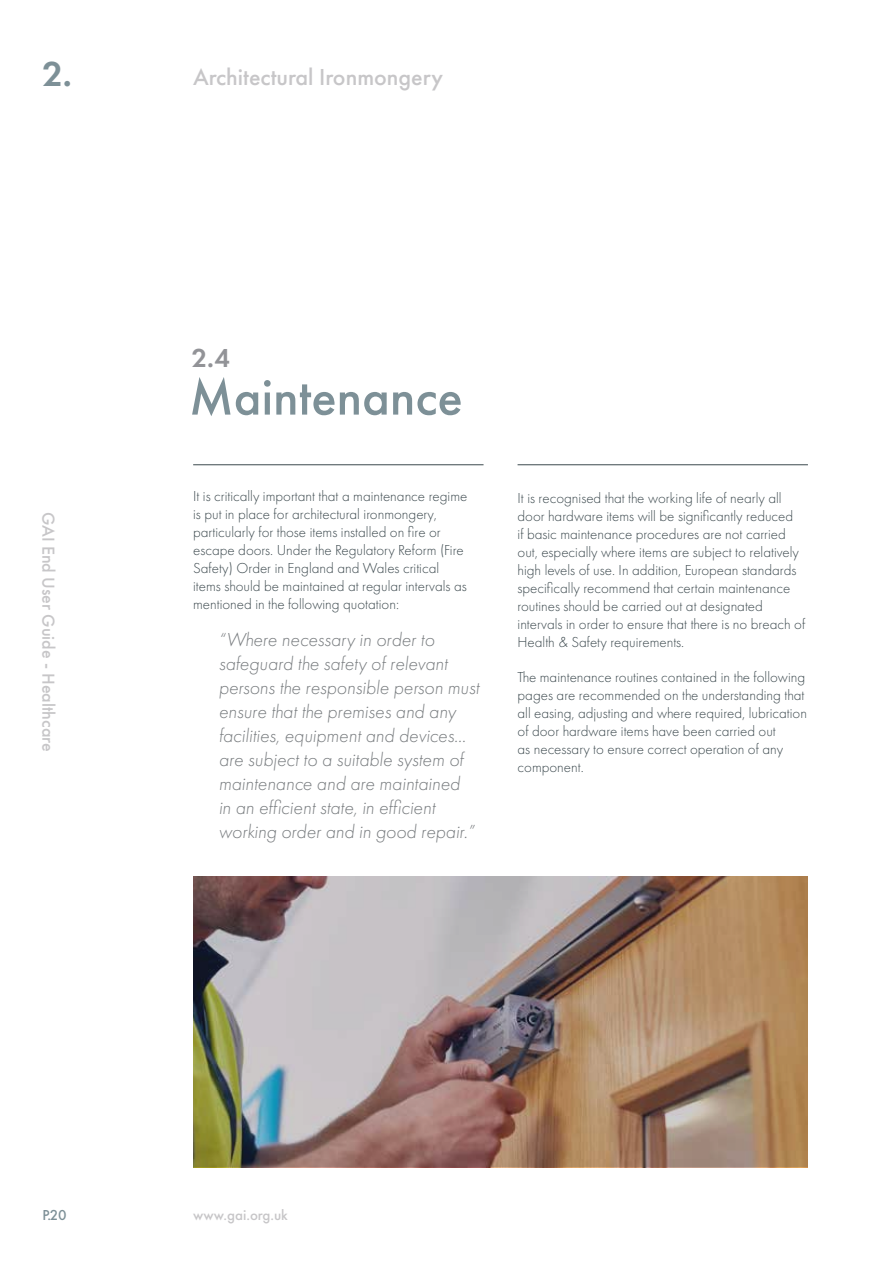
<style>
.page{position:relative;width:893px;height:1263px;background:#fff}
.page>*{position:absolute;margin:0;border:0;box-sizing:border-box;transform-origin:0 0}
.t1{font:500 52.5px "Futura PT";color:#7d9097}
.t2{font:600 36px "Futura PT";color:#7d9097}
.t3{font:600 27px "Futura PT";color:#929397}
.t4{font:500 24px "Futura PT";color:#c7c6c8}
.t5{font:italic 300 19.5px/24px "Futura PT";color:#777b7e}
.t6{font:500 18px "Futura PT";color:#c7c6c8}
.t7{font:300 15px/18px "Futura PT";color:#3c494e}
.t8{font:500 15px "Futura PT";color:#c7c6c8}
.t9{font:500 15px "Futura PT";color:#7d9097}
</style>
<div class="page">
<hr style="left:193px;top:464px;width:291px;height:1px;background:#3c494e">
<hr style="left:518px;top:464px;width:290px;height:1px;background:#3c494e">
<img style="left:193px;top:876px;width:615px;height:291px">
<h2 class="t2" style="left:43px;top:51px;width:31px">2.</h2>
<p class="t6" style="left:59px;top:512px;width:241px;rotate:90deg">GAI End User Guide - Healthcare</p>
<h3 class="t4" style="left:193px;top:63px;width:251px">Architectural Ironmongery</h3>
<h3 class="t3" style="left:192px;top:341px;width:40px">2.4</h3>
<h1 class="t1" style="left:189px;top:365px;width:275px">Maintenance</h1>
<p class="t7" style="left:193px;top:487px;width:276px">It is critically important that a maintenance regime is put in place for architectural ironmongery, particularly for those items installed on fire or escape doors. Under the Regulatory Reform (Fire Safety) Order in England and Wales critical items should be maintained at regular intervals as mentioned in the following quotation:</p>
<p class="t5" style="left:219px;top:628px;width:262px">“Where necessary in order to safeguard the safety of relevant persons the responsible person must ensure that the premises and any facilities, equipment and devices… are subject to a suitable system of maintenance and are maintained<br>in an efficient state, in efficient working order and in good repair.”</p>
<p class="t7" style="left:518px;top:489px;width:289px">It is recognised that the working life of nearly all door hardware items will be significantly reduced<br>if basic maintenance procedures are not carried out, especially where items are subject to relatively high levels of use. In addition, European standards specifically recommend that certain maintenance routines should be carried out at designated intervals in order to ensure that there is no breach of Health &amp; Safety requirements.</p>
<p class="t7" style="left:518px;top:668px;width:291px">The maintenance routines contained in the following pages are recommended on the understanding that all easing, adjusting and where required, lubrication of door hardware items have been carried out<br>as necessary to ensure correct operation of any component.</p>
<p class="t9" style="left:43px;top:1206px;width:26px">P.20</p>
<p class="t8" style="left:193px;top:1206px;width:96px">www.gai.org.uk</p>
</div>
